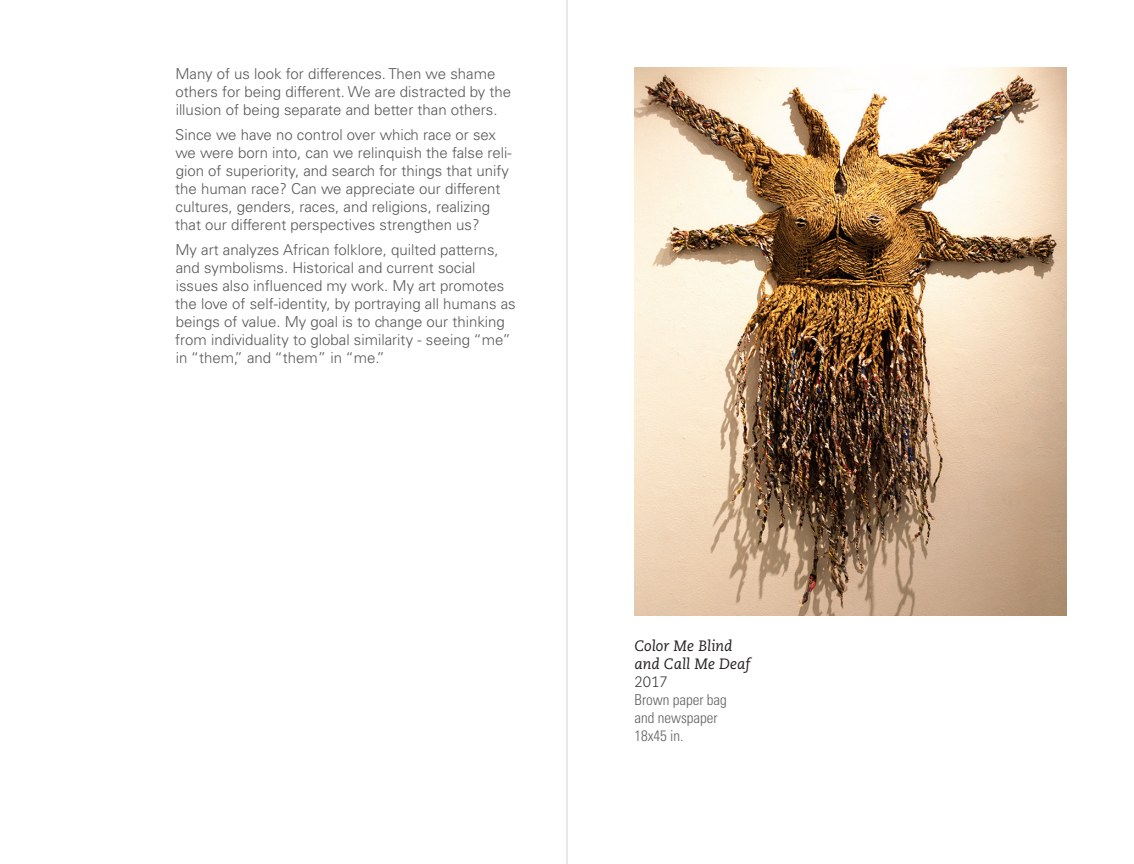
<style>
.page{position:relative;width:1134px;height:864px;background:#fff}
.page>*{position:absolute;margin:0;border:0;box-sizing:border-box;transform-origin:0 0}
.Body_Text{font:300 15px/18px "Univers";color:#57585a}
.Label_Body{font:300 condensed 15px/18px "Univers";color:#636366}
.Label_Title{font:italic 15px/18px "Caecilia";color:#231f20}
.Label_Date{font:300 15px "Caecilia";color:#231f20}
</style>
<div class="page">
<hr style="left:567px;top:0;width:1px;height:864px;background:#d1d2d4">
<img style="left:634px;top:68px;width:432px;height:547px">
<p class="Body_Text" style="left:175px;top:65px;width:337px">Many of us look for differences. Then we shame others for being different. We are distracted by the illusion of being separate and better than others.</p>
<p class="Body_Text" style="left:175px;top:126px;width:338px">Since we have no control over which race or sex we were born into, can we relinquish the false reli&shy;gion of superiority, and search for things that unify the human race? Can we appreciate our different cultures, genders, races, and religions, realizing that our different perspectives strengthen us?</p>
<p class="Body_Text" style="left:175px;top:241px;width:342px">My art analyzes African folklore, quilted patterns, and symbolisms. Historical and current social issues also influenced my work. My art promotes the love of self-identity, by portraying all humans as beings of value. My goal is to change our thinking from individuality to global similarity - seeing “me” in “them,” and “them” in “me.”</p>
<p class="Label_Title" style="left:634px;top:637px;width:117px">Color Me Blind and Call Me Deaf</p>
<p class="Label_Date" style="left:634px;top:673px;width:35px">2017</p>
<p class="Label_Body" style="left:634px;top:690px;width:94px">Brown paper bag and newspaper</p>
<p class="Label_Body" style="left:634px;top:726px;width:51px">18x45 in.</p>
</div>
